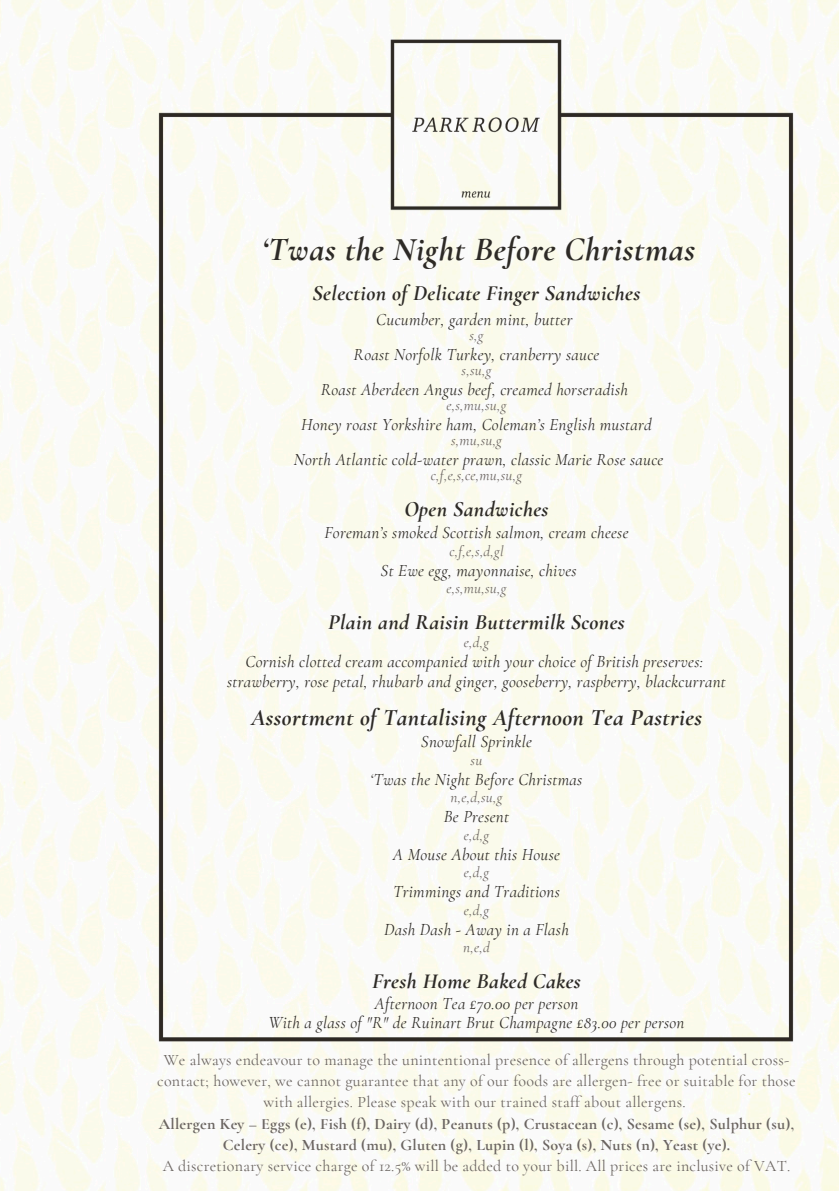
<style>
.page{position:relative;width:839px;height:1191px;background:#fff}
.page>*{position:absolute;margin:0;border:0;box-sizing:border-box;transform-origin:0 0}
.t1{font:italic 700 34px "Cormorant Garamond";letter-spacing:.015em;color:#2d2a26}
.t2{font:italic 700 24px "Cormorant Garamond";letter-spacing:.015em;color:#2d2a26}
.t3{font:italic 700 22px "Cormorant Garamond";letter-spacing:.015em;color:#2d2a26}
.t4{font:italic 17px/19.8px "Cormorant Garamond";letter-spacing:.015em;color:#2d2a26;text-align:center}
.t5{font:16px/21.4px "Cormorant Garamond";letter-spacing:.015em;color:#6b6561;text-align:center}
.t6{font:italic 15px "Cormorant Garamond";letter-spacing:.015em;color:#6b6561}
.s1{font-weight:700}
</style>
<div class="page">
<img style="left:0;top:0;width:838px;height:1191px">
<img style="left:150px;top:30px;width:652px;height:1021px">
<h2 class="t1" style="left:262px;top:228px;width:434px">‘Twas the Night Before Christmas</h2>
<h2 class="t3" style="left:312px;top:280px;width:329px">Selection of Delicate Finger Sandwiches</h2>
<h3 class="t4" style="left:376px;top:310px;width:198px">Cucumber, garden mint, butter</h3>
<h3 class="t6" style="left:469px;top:326px;width:16px">s,g</h3>
<h3 class="t4" style="left:353px;top:345px;width:247px">Roast Norfolk Turkey, cranberry sauce</h3>
<h3 class="t6" style="left:461px;top:361px;width:31px">s,su,g</h3>
<h3 class="t4" style="left:321px;top:380px;width:309px">Roast Aberdeen Angus beef, creamed horseradish</h3>
<h3 class="t6" style="left:446px;top:396px;width:61px">e,s,mu,su,g</h3>
<h3 class="t4" style="left:301px;top:415px;width:352px">Honey roast Yorkshire ham, Coleman’s English mustard</h3>
<h3 class="t6" style="left:451px;top:431px;width:52px">s,mu,su,g</h3>
<h3 class="t4" style="left:294px;top:450px;width:371px">North Atlantic cold-water prawn, classic Marie Rose sauce</h3>
<h3 class="t6" style="left:431px;top:466px;width:93px">c,f,e,s,ce,mu,su,g</h3>
<p class="t3" style="left:404px;top:496px;width:146px">Open Sandwiches</p>
<h3 class="t4" style="left:324px;top:523px;width:305px">Foreman’s smoked Scottish salmon, cream cheese</h3>
<h3 class="t6" style="left:449px;top:542px;width:56px">c,f,e,s,d,gl</h3>
<h3 class="t4" style="left:380px;top:560px;width:197px">St Ewe egg, mayonnaise, chives</h3>
<h3 class="t6" style="left:446px;top:579px;width:61px">e,s,mu,su,g</h3>
<h2 class="t3" style="left:328px;top:608px;width:298px">Plain and Raisin Buttermilk Scones</h2>
<h3 class="t4" style="left:227px;top:652px;width:500px">Cornish clotted cream accompanied with your choice of British preserves: strawberry, rose petal, rhubarb and ginger, gooseberry, raspberry, blackcurrant</h3>
<h3 class="t6" style="left:464px;top:633px;width:27px">e,d,g</h3>
<h3 class="t2" style="left:251px;top:703px;width:452px">Assortment of Tantalising Afternoon Tea Pastries</h3>
<h2 class="t4" style="left:421px;top:732px;width:113px">Snowfall Sprinkle</h2>
<h2 class="t6" style="left:470px;top:751px;width:13px">su</h2>
<h2 class="t4" style="left:370px;top:769px;width:213px">‘Twas the Night Before Christmas</h2>
<h2 class="t6" style="left:450px;top:788px;width:53px">n,e,d,su,g</h2>
<h2 class="t4" style="left:444px;top:807px;width:67px">Be Present</h2>
<h2 class="t6" style="left:464px;top:826px;width:27px">e,d,g</h2>
<h2 class="t4" style="left:393px;top:844px;width:168px">A Mouse About this House</h2>
<h2 class="t6" style="left:464px;top:863px;width:27px">e,d,g</h2>
<h2 class="t4" style="left:393px;top:882px;width:168px">Trimmings and Traditions</h2>
<h2 class="t6" style="left:464px;top:901px;width:27px">e,d,g</h2>
<h2 class="t4" style="left:384px;top:919px;width:186px">Dash Dash - Away in a Flash</h2>
<h2 class="t6" style="left:463px;top:938px;width:28px">n,e,d</h2>
<h3 class="t3" style="left:372px;top:967px;width:210px">Fresh Home Baked Cakes</h3>
<h2 class="t4" style="left:268px;top:993px;width:417px">Afternoon Tea £70.00 per person<br>With a glass of "R" de Ruinart Brut Champagne £83.00 per person</h2>
<h1 class="t5" style="left:157px;top:1049px;width:640px">We always endeavour to manage the unintentional presence of allergens through potential cross&shy;contact; however, we cannot guarantee that any of our foods are allergen- free or suitable for those with allergies. Please speak with our trained staff about allergens.<br><span class="s1">Allergen Key – Eggs (e), Fish (f), Dairy (d), Peanuts (p), Crustacean (c), Sesame (se), Sulphur (su), Celery (ce), Mustard (mu), Gluten (g), Lupin (l), Soya (s), Nuts (n), Yeast (ye).<br></span>A discretionary service charge of 12.5% will be added to your bill. All prices are inclusive of VAT.</h1>
</div>
